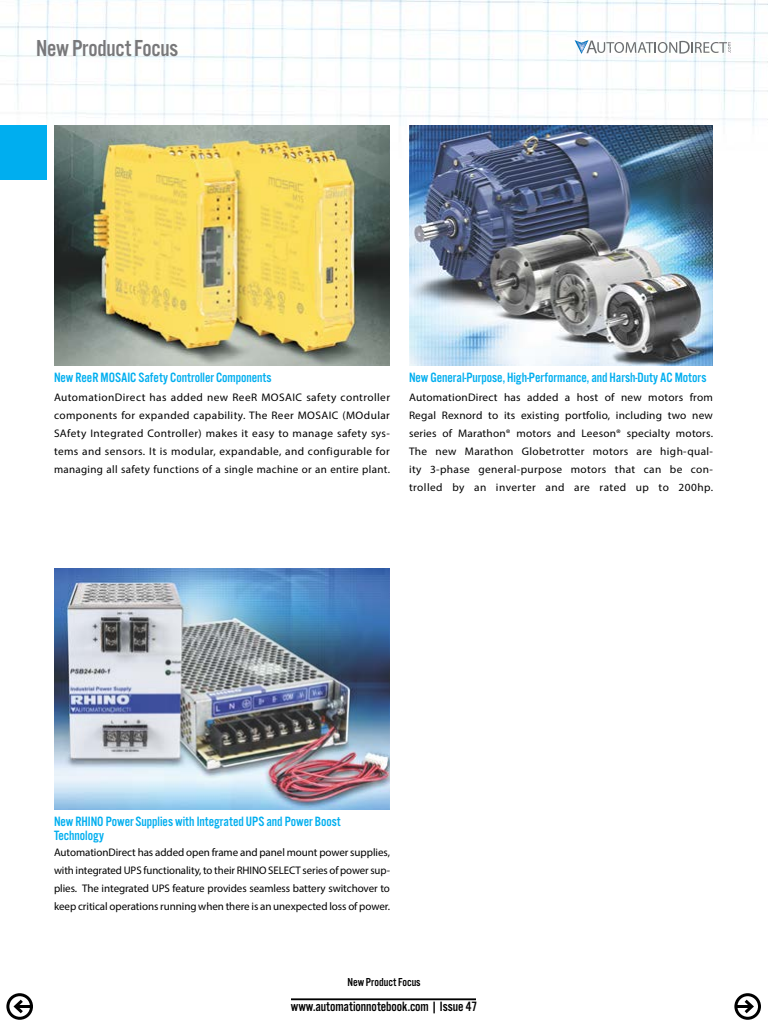
<style>
.page{position:relative;width:768px;height:1024px;background:#fff}
.page>*{position:absolute;margin:0;border:0;box-sizing:border-box;transform-origin:0 0}
.t1{font:24px "Alternate Got No 3 D";letter-spacing:-.01em;color:#78787a}
.t2{font:14px/14px "Alternate Got No 3 D";letter-spacing:-.005em;color:#00aeef}
.t3{font:14px "Alternate Got No 3 D";letter-spacing:-.005em;color:#000}
.t4{font:12px "Alternate Got No 3 D";color:#000}
.t5{font:11px/18px "Myriad Pro";letter-spacing:.03em;color:#000;text-align:justify}
</style>
<div class="page">
<img style="left:0;top:0;width:768px;height:1020px">
<svg style="left:575px;top:40px;width:156px;height:14px"></svg>
<div style="left:6px;top:993px;width:27px;height:27px;border:3px solid #000;border-radius:50%"></div>
<hr style="left:16px;top:1005px;width:16px;height:3px;background:#000">
<svg style="left:11px;top:997px;width:15px;height:19px"></svg>
<div style="left:734px;top:993px;width:27px;height:27px;border:3px solid #000;border-radius:50%"></div>
<hr style="left:735px;top:1005px;width:17px;height:3px;background:#000">
<svg style="left:741px;top:997px;width:15px;height:19px"></svg>
<div style="left:0;top:125px;width:47px;height:55px;background:#00aeef"></div>
<hr style="left:291px;top:999px;width:185px;height:1px;background:#000">
<img style="left:54px;top:125px;width:336px;height:240px">
<img style="left:54px;top:569px;width:336px;height:240px">
<img style="left:409px;top:125px;width:304px;height:240px">
<h1 class="t1" style="left:36px;top:35px;width:144px">New Product Focus</h1>
<p class="t2" style="left:54px;top:371px;width:219px">New ReeR MOSAIC Safety Controller Components</p>
<p class="t5" style="left:54px;top:388px;width:338px">AutomationDirect has added new ReeR MOSAIC safety controller components for expanded capability. The Reer MOSAIC (MOdular SAfety Integrated Controller) makes it easy to manage safety sys&shy;tems and sensors. It is modular, expandable, and configurable for managing all safety functions of a single machine or an entire plant.</p>
<p class="t2" style="left:409px;top:371px;width:299px">New General-Purpose, High-Performance, and Harsh-Duty AC Motors</p>
<p class="t5" style="left:409px;top:388px;width:306px">AutomationDirect has added a host of new motors from Regal Rexnord to its existing portfolio, including two new series of Marathon® motors and Leeson® specialty motors.<br>The new Marathon Globetrotter motors are high-qual&shy;ity 3-phase general-purpose motors that can be con&shy;trolled by an inverter and are rated up to 200hp.</p>
<p class="t2" style="left:54px;top:815px;width:288px">New RHINO Power Supplies with Integrated UPS and Power Boost<br>Technology</p>
<p class="t5" style="left:54px;top:843px;width:338px">AutomationDirect has added open frame and panel mount power supplies, with integrated UPS functionality, to their RHINO SELECT series of power sup&shy;plies. The integrated UPS feature provides seamless battery switchover to keep critical operations running when there is an unexpected loss of power.</p>
<p class="t4" style="left:347px;top:976px;width:75px">New Product Focus</p>
<p class="t3" style="left:291px;top:999px;width:188px">www.automationnotebook.com | Issue 47</p>
</div>
